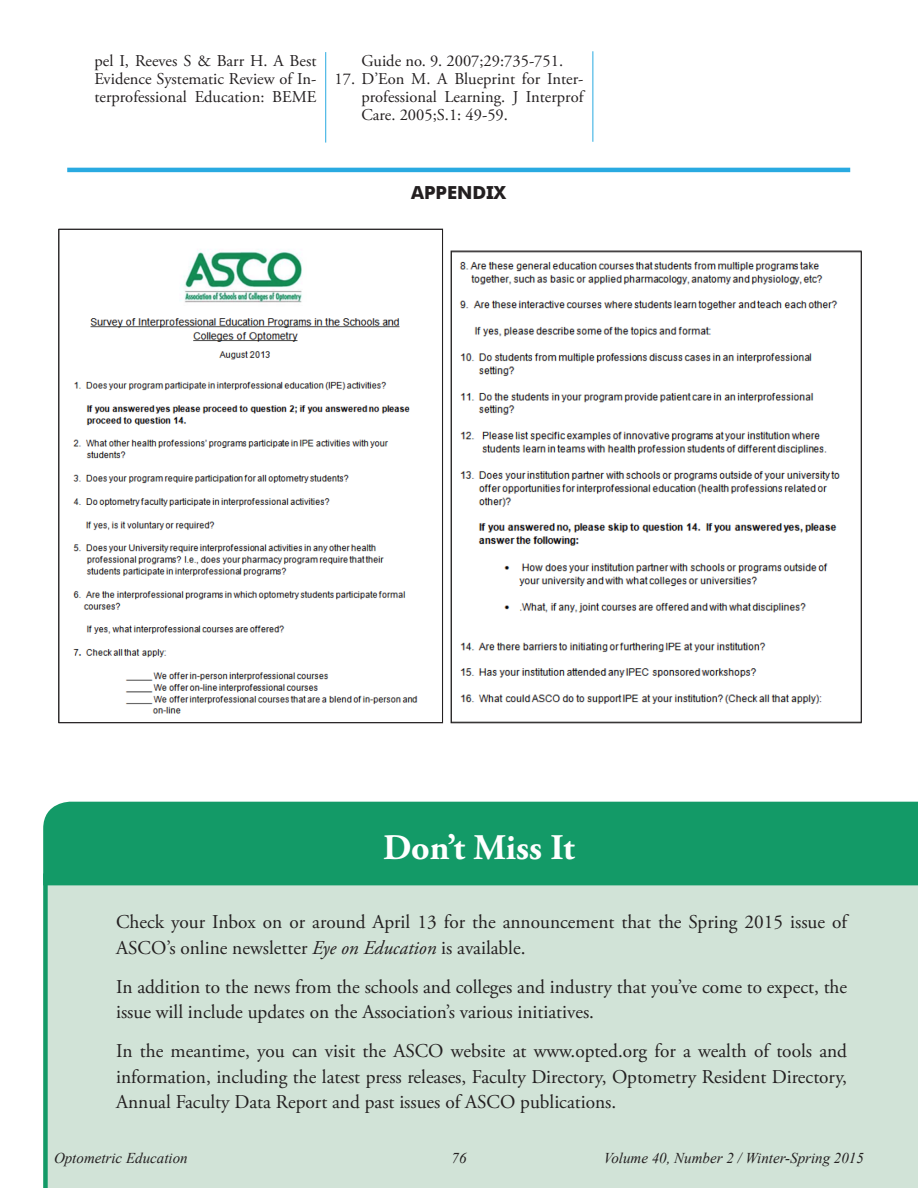
<style>
.page{position:relative;width:918px;height:1188px;background:#fff}
.page>*{position:absolute;margin:0;border:0;box-sizing:border-box;transform-origin:0 0}
.Feature_-_body{font:700 36px "Adobe Garamond Pro";letter-spacing:-.005em;color:#fff}
.Feature_-_body-2{font:19.5px/25.5px "Adobe Garamond Pro";color:#231f20}
.Feature_-_subhead{font:700 18px "Schol Broadway";color:#231f20}
.Feature-_references{font:16.5px/18px "Adobe Garamond Pro";color:#231f20;text-align:justify}
.t1{font:italic 15px "Times New Roman";color:#231f20}
.s1{font-style:italic}
</style>
<div class="page">
<div style="left:43px;top:885px;width:875px;height:303px;background:#d1e3d7"></div>
<div style="left:43px;top:802px;width:875px;height:83px;background:#139a67"></div>
<img style="left:73px;top:249px;width:345px;height:465px">
<img style="left:459px;top:261px;width:381px;height:443px">
<hr style="left:67px;top:168px;width:783px;height:4px;background:#29aae1">
<hr style="left:325px;top:52px;width:1px;height:91px;background:#29aae1">
<hr style="left:592px;top:51px;width:1px;height:91px;background:#29aae1">
<p class="Feature-_references" style="left:94px;top:52px;width:224px">pel I, Reeves S &amp; Barr H. A Best Evidence Systematic Review of In&shy;terprofessional Education: BEME</p>
<p class="Feature-_references" style="left:362px;top:52px;width:203px">Guide no. 9. 2007;29:735-751.</p>
<p class="Feature-_references" style="left:362px;top:70px;width:224px;text-indent:-27px">17. D’Eon M. A Blueprint for Inter&shy;professional Learning. J Interprof Care. 2005;S.1: 49-59.</p>
<p class="Feature_-_subhead" style="left:411px;top:181px;width:96px">APPENDIX</p>
<p class="Feature_-_body" style="left:383px;top:827px;width:193px">Don’t Miss It</p>
<p class="Feature_-_body-2" style="left:116px;top:910px;width:733px">Check your Inbox on or around April 13 for the announcement that the Spring 2015 issue of<br>ASCO’s online newsletter <span class="s1">Eye on Education</span> is available.</p>
<p class="Feature_-_body-2" style="left:116px;top:975px;width:733px">In addition to the news from the schools and colleges and industry that you’ve come to expect, the issue will include updates on the Association’s various initiatives.</p>
<p class="Feature_-_body-2" style="left:116px;top:1039px;width:733px;text-align:justify">In the meantime, you can visit the ASCO website at www.opted.org for a wealth of tools and information, including the latest press releases, Faculty Directory, Optometry Resident Directory, Annual Faculty Data Report and past issues of ASCO publications.</p>
<p class="t1" style="left:54px;top:1147px;width:135px">Optometric Education</p>
<p class="t1" style="left:452px;top:1147px;width:16px">76</p>
<p class="t1" style="left:604px;top:1147px;width:262px">Volume 40, Number 2 / Winter-Spring 2015</p>
</div>
